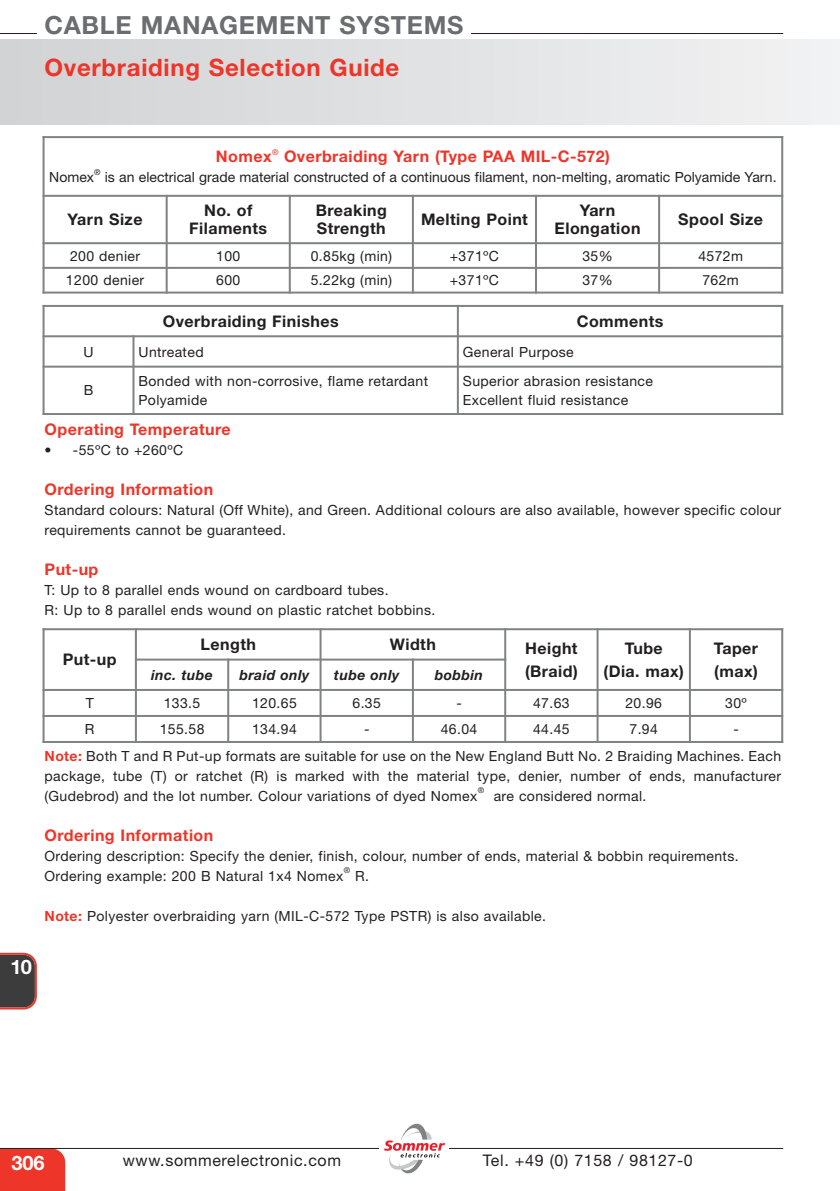
<style>
.page{position:relative;width:840px;height:1191px;background:#fff}
.page>*{position:absolute;margin:0;border:0;box-sizing:border-box;transform-origin:0 0}
.t1{font:700 25px "Helvetica Neue";letter-spacing:.03em;color:#6c6d70}
.t2{font:700 24px "Helvetica Neue";letter-spacing:.03em;color:#ee3529}
.t3{font:700 20px "Helvetica Neue";color:#fff}
.t4{font:700 16px/18px "Helvetica Neue";letter-spacing:.03em;color:#231f20;text-align:center}
.t5{font:700 16px "Helvetica Neue";letter-spacing:.03em;color:#ee3529}
.t6{font:16px "Helvetica Neue";letter-spacing:.04em;color:#231f20}
.t7{font:14px/20px "Helvetica Neue";letter-spacing:.03em;color:#231f20}
.t8{font:14px "Helvetica Neue";color:#231f20}
.t9{font:italic 700 14px "Helvetica Neue";letter-spacing:.03em;color:#231f20}
.t10{font:8px "Helvetica Neue";color:#231f20}
.t11{font:8px "Helvetica Neue";color:#ee3529}
.s1{font-weight:700;color:#ee3529}
</style>
<div class="page">
<div style="left:0;top:1149px;width:65px;height:42px;background:#ee3529"></div>
<div style="left:0;top:40px;width:839px;height:85px;background:linear-gradient(to right,#d1d2d5,#f2f2f3)"></div>
<hr style="left:0;top:1148px;width:782px;height:1px;background:#231f20">
<hr style="left:471px;top:33px;width:311px;height:1px;background:#231f20">
<hr style="left:0;top:33px;width:37px;height:1px;background:#231f20">
<svg style="left:0;top:952px;width:37px;height:57px;background:#594646"></svg>
<div style="left:379px;top:1121px;width:69px;height:58px;background:#fff"></div>
<svg style="left:384px;top:1123px;width:61px;height:50px"></svg>
<hr style="left:43px;top:136px;width:2px;height:157px;background:#808285">
<hr style="left:165px;top:195px;width:2px;height:98px;background:#808285">
<hr style="left:288px;top:195px;width:2px;height:98px;background:#808285">
<hr style="left:411px;top:195px;width:2px;height:98px;background:#808285">
<hr style="left:534px;top:195px;width:2px;height:98px;background:#808285">
<hr style="left:657px;top:195px;width:2px;height:98px;background:#808285">
<hr style="left:780px;top:136px;width:2px;height:157px;background:#808285">
<hr style="left:43px;top:136px;width:739px;height:2px;background:#808285">
<hr style="left:43px;top:195px;width:739px;height:2px;background:#808285">
<hr style="left:43px;top:242px;width:739px;height:2px;background:#808285">
<hr style="left:43px;top:267px;width:739px;height:2px;background:#808285">
<hr style="left:43px;top:291px;width:739px;height:2px;background:#808285">
<hr style="left:43px;top:305px;width:2px;height:110px;background:#808285">
<hr style="left:132px;top:335px;width:2px;height:80px;background:#808285">
<hr style="left:456px;top:305px;width:2px;height:110px;background:#808285">
<hr style="left:780px;top:305px;width:2px;height:110px;background:#808285">
<hr style="left:43px;top:305px;width:739px;height:2px;background:#808285">
<hr style="left:43px;top:335px;width:739px;height:2px;background:#808285">
<hr style="left:43px;top:366px;width:739px;height:2px;background:#808285">
<hr style="left:43px;top:413px;width:739px;height:2px;background:#808285">
<hr style="left:43px;top:628px;width:2px;height:115px;background:#808285">
<hr style="left:135px;top:628px;width:2px;height:115px;background:#808285">
<hr style="left:227px;top:658px;width:2px;height:85px;background:#808285">
<hr style="left:319px;top:628px;width:2px;height:115px;background:#808285">
<hr style="left:411px;top:658px;width:2px;height:85px;background:#808285">
<hr style="left:504px;top:628px;width:2px;height:115px;background:#808285">
<hr style="left:596px;top:628px;width:2px;height:115px;background:#808285">
<hr style="left:688px;top:628px;width:2px;height:115px;background:#808285">
<hr style="left:780px;top:628px;width:2px;height:115px;background:#808285">
<hr style="left:43px;top:628px;width:739px;height:2px;background:#808285">
<hr style="left:135px;top:658px;width:371px;height:2px;background:#808285">
<hr style="left:43px;top:689px;width:739px;height:2px;background:#808285">
<hr style="left:43px;top:715px;width:739px;height:2px;background:#808285">
<hr style="left:43px;top:741px;width:739px;height:2px;background:#808285">
<h1 class="t1" style="left:45px;top:10px;width:420px">CABLE MANAGEMENT SYSTEMS</h1>
<h2 class="t2" style="left:45px;top:52px;width:356px">Overbraiding Selection Guide</h2>
<p class="t5" style="left:216px;top:147px;width:57px">Nomex</p>
<p class="t11" style="left:272px;top:147px;width:8px">®</p>
<p class="t5" style="left:284px;top:147px;width:327px">Overbraiding Yarn (Type PAA MIL-C-572)</p>
<p class="t10" style="left:94px;top:167px;width:8px">®</p>
<p class="t8" style="left:105px;top:169px;width:673px">is an electrical grade material constructed of a continuous filament, non-melting, aromatic Polyamide Yarn.</p>
<p class="t4" style="left:68px;top:210px;width:76px">Yarn Size</p>
<p class="t4" style="left:189px;top:201px;width:79px">No. of<br>Filaments</p>
<p class="t4" style="left:315px;top:201px;width:73px;text-align:left">Breaking<br>Strength</p>
<p class="t4" style="left:421px;top:210px;width:108px">Melting Point</p>
<p class="t4" style="left:554px;top:201px;width:87px">Yarn<br>Elongation</p>
<p class="t4" style="left:678px;top:210px;width:86px">Spool Size</p>
<p class="t7" style="left:70px;top:245px;width:72px">200 denier</p>
<p class="t7" style="left:216px;top:245px;width:26px">100</p>
<p class="t7" style="left:310px;top:245px;width:83px">0.85kg (min)</p>
<p class="t7" style="left:449px;top:245px;width:51px">+371ºC</p>
<p class="t7" style="left:582px;top:245px;width:32px">35%</p>
<p class="t7" style="left:698px;top:245px;width:46px">4572m</p>
<p class="t7" style="left:66px;top:270px;width:80px">1200 denier</p>
<p class="t7" style="left:216px;top:270px;width:26px">600</p>
<p class="t7" style="left:310px;top:270px;width:83px">5.22kg (min)</p>
<p class="t7" style="left:449px;top:270px;width:51px">+371ºC</p>
<p class="t7" style="left:582px;top:270px;width:32px">37%</p>
<p class="t7" style="left:702px;top:270px;width:38px">762m</p>
<p class="t4" style="left:163px;top:312px;width:177px">Overbraiding Finishes</p>
<p class="t4" style="left:576px;top:312px;width:88px">Comments</p>
<p class="t7" style="left:83px;top:341px;width:12px">U</p>
<p class="t7" style="left:138px;top:341px;width:67px">Untreated</p>
<p class="t7" style="left:462px;top:341px;width:112px">General Purpose</p>
<p class="t7" style="left:84px;top:380px;width:11px">B</p>
<p class="t7" style="left:138px;top:372px;width:291px;line-height:18px">Bonded with non-corrosive, flame retardant<br>Polyamide</p>
<p class="t7" style="left:462px;top:372px;width:191px;line-height:18px">Superior abrasion resistance<br>Excellent fluid resistance</p>
<p class="t7" style="left:49px;top:167px;width:46px">Nomex</p>
<p class="t5" style="left:45px;top:419px;width:187px">Operating Temperature</p>
<p class="t7" style="left:45px;top:440px;width:140px">• -55ºC to +260ºC</p>
<p class="t5" style="left:45px;top:479px;width:170px">Ordering Information</p>
<p class="t7" style="left:45px;top:500px;width:737px">Standard colours: Natural (Off White), and Green. Additional colours are also available, however specific colour requirements cannot be guaranteed.</p>
<p class="t5" style="left:45px;top:559px;width:55px">Put-up</p>
<p class="t7" style="left:45px;top:580px;width:392px">T: Up to 8 parallel ends wound on cardboard tubes.<br>R: Up to 8 parallel ends wound on plastic ratchet bobbins.</p>
<p class="t4" style="left:63px;top:650px;width:55px">Put-up</p>
<p class="t4" style="left:200px;top:635px;width:57px">Length</p>
<p class="t4" style="left:389px;top:635px;width:47px">Width</p>
<p class="t4" style="left:524px;top:637px;width:54px;line-height:22.4px;text-align:left">Height (Braid)</p>
<p class="t4" style="left:603px;top:637px;width:82px;line-height:22.4px">Tube<br>(Dia. max)</p>
<p class="t4" style="left:713px;top:637px;width:46px;line-height:22.4px;text-align:left">Taper (max)</p>
<p class="t9" style="left:151px;top:666px;width:63px">inc. tube</p>
<p class="t9" style="left:239px;top:666px;width:71px">braid only</p>
<p class="t9" style="left:334px;top:666px;width:67px">tube only</p>
<p class="t9" style="left:435px;top:666px;width:50px">bobbin</p>
<p class="t7" style="left:86px;top:693px;width:10px">T</p>
<p class="t7" style="left:164px;top:693px;width:38px">133.5</p>
<p class="t7" style="left:252px;top:693px;width:46px">120.65</p>
<p class="t7" style="left:352px;top:693px;width:30px">6.35</p>
<p class="t7" style="left:456px;top:693px;width:7px">-</p>
<p class="t7" style="left:532px;top:693px;width:38px">47.63</p>
<p class="t7" style="left:625px;top:693px;width:38px">20.96</p>
<p class="t7" style="left:724px;top:693px;width:23px">30º</p>
<p class="t7" style="left:85px;top:719px;width:11px">R</p>
<p class="t7" style="left:159px;top:719px;width:46px">155.58</p>
<p class="t7" style="left:252px;top:719px;width:46px">134.94</p>
<p class="t7" style="left:364px;top:719px;width:7px">-</p>
<p class="t7" style="left:440px;top:719px;width:38px">46.04</p>
<p class="t7" style="left:532px;top:719px;width:38px">44.45</p>
<p class="t7" style="left:629px;top:719px;width:30px">7.94</p>
<p class="t7" style="left:733px;top:719px;width:7px">-</p>
<p class="t7" style="left:45px;top:745px;width:737px;text-align:justify"><span class="s1">Note:</span> Both T and R Put-up formats are suitable for use on the New England Butt No. 2 Braiding Machines. Each package, tube (T) or ratchet (R) is marked with the material type, denier, number of ends, manufacturer (Gudebrod) and the lot number. Colour variations of dyed Nomex</p>
<p class="t10" style="left:477px;top:785px;width:8px">®</p>
<p class="t7" style="left:493px;top:785px;width:154px">are considered normal.</p>
<p class="t5" style="left:45px;top:825px;width:170px">Ordering Information</p>
<p class="t7" style="left:45px;top:845px;width:695px">Ordering description: Specify the denier, finish, colour, number of ends, material &amp; bobbin requirements.<br>Ordering example: 200 B Natural 1x4 Nomex</p>
<p class="t10" style="left:343px;top:865px;width:8px">®</p>
<p class="t7" style="left:355px;top:865px;width:15px">R.</p>
<p class="t7" style="left:45px;top:905px;width:502px"><span class="s1">Note:</span> Polyester overbraiding yarn (MIL-C-572 Type PSTR) is also available.</p>
<h3 class="t3" style="left:11px;top:954px;width:23px">10</h3>
<h3 class="t3" style="left:11px;top:1150px;width:35px">306</h3>
<p class="t6" style="left:123px;top:1150px;width:219px">www.sommerelectronic.com</p>
<p class="t6" style="left:482px;top:1150px;width:211px">Tel. +49 (0) 7158 / 98127-0</p>
</div>
